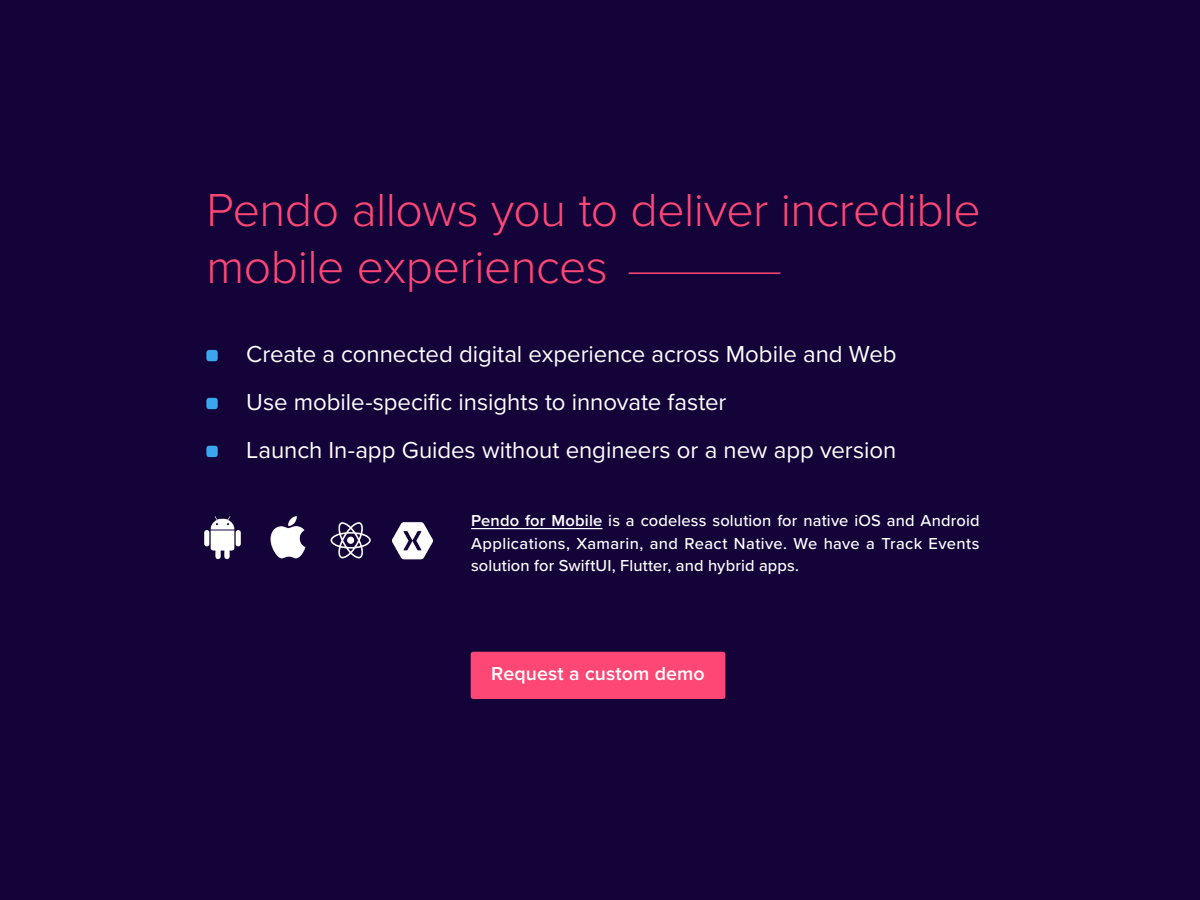
<style>
.page{position:relative;width:1200px;height:900px;background:#130339}
.page>*{position:absolute;margin:0;border:0;box-sizing:border-box;transform-origin:0 0}
.t1{font:300 48px/57.6px "Proxima Nova";letter-spacing:-.01em;color:#ff4775}
.t2{font:24px/48px "Proxima Nova";letter-spacing:-.005em;color:#fff}
.t3{font:600 19.5px "Proxima Nova";letter-spacing:.01em;color:#fff}
.t4{font:500 16.5px/22.5px "Proxima Nova";letter-spacing:.01em;color:#fff;text-align:justify}
.s1{font-weight:600}
</style>
<div class="page">
<hr style="left:629px;top:272px;width:151px;height:2px;background:#ff4775">
<div style="left:206px;top:350px;width:12px;height:11px;background:#3ba6ed;border-radius:3px"></div>
<div style="left:206px;top:398px;width:12px;height:11px;background:#3ba6ed;border-radius:3px"></div>
<div style="left:206px;top:446px;width:12px;height:11px;background:#3ba6ed;border-radius:3px"></div>
<hr style="left:471px;top:528px;width:132px;height:1px;background:#fff">
<img style="left:204px;top:516px;width:37px;height:43px">
<img style="left:270px;top:516px;width:36px;height:43px">
<img style="left:330px;top:522px;width:40px;height:37px">
<img style="left:392px;top:522px;width:41px;height:37px">
<div style="left:471px;top:652px;width:254px;height:47px;background:#ff4775;border-radius:3px"></div>
<h1 class="t1" style="left:206px;top:179px;width:776px">Pendo allows you to deliver incredible mobile experiences</h1>
<h2 class="t2" style="left:246px;top:329px;width:652px">Create a connected digital experience across Mobile and Web<br>Use mobile-specific insights to innovate faster<br>Launch In-app Guides without engineers or a new app version</h2>
<p class="t4" style="left:471px;top:509px;width:510px"><span class="s1">Pendo for Mobile</span> is a codeless solution for native iOS and Android Applications, Xamarin, and React Native. We have a Track Events solution for SwiftUI, Flutter, and hybrid apps.</p>
<p class="t3" style="left:491px;top:659px;width:215px">Request a custom demo</p>
</div>
